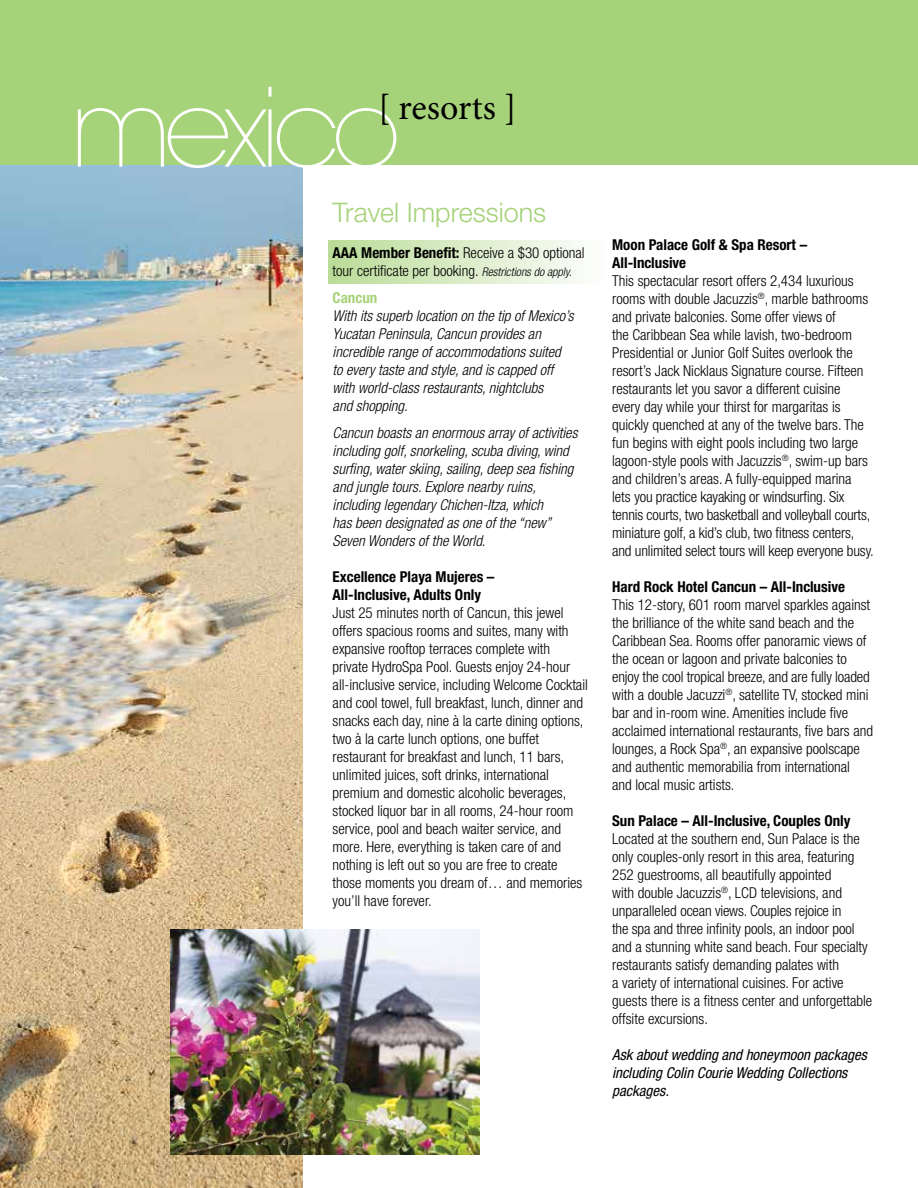
<style>
.page{position:relative;width:918px;height:1188px;background:#fff}
.page>*{position:absolute;margin:0;border:0;box-sizing:border-box;transform-origin:0 0}
.t1{font:200 108px "ITC Avant Garde Std";letter-spacing:-.07em;color:#fff}
.t2{font:36px "Minion Pro";color:#000}
.t3{font:300 27px "Helvetica Neue LT Std";color:#a6d279}
.t4{font:300 condensed 15px/18px "Helvetica Neue LT Std";color:#000}
.t5{font:italic 300 condensed 15px/18px "Helvetica Neue LT Std";color:#000}
.t6{font:700 condensed 15px/18px "Helvetica Neue LT Std";color:#000}
.t7{font:italic condensed 15px/18px "Helvetica Neue LT Std";color:#000}
.t8{font:700 condensed 15px "Helvetica Neue LT Std";color:#a6d279}
.s1{font-weight:700}
.s2{font-style:italic;font-size:12px}
</style>
<div class="page">
<div style="left:328px;top:240px;width:277px;height:44px;background:linear-gradient(to right,#badc97,#fefefd)"></div>
<img style="left:0;top:165px;width:302px;height:1023px">
<div style="left:0;top:0;width:918px;height:165px;background:#a6d279"></div>
<img style="left:170px;top:930px;width:310px;height:224px">
<h1 class="t1" style="left:69px;top:64px;width:333px">mexico</h1>
<h3 class="t3" style="left:333px;top:196px;width:215px">Travel Impressions</h3>
<p class="t4" style="left:333px;top:244px;width:253px"><span class="s1">AAA Member Benefit:</span> Receive a $30 optional tour certificate per booking. <span class="s2">Restrictions do apply.</span></p>
<p class="t8" style="left:333px;top:289px;width:46px">Cancun</p>
<p class="t5" style="left:333px;top:307px;width:243px">With its superb location on the tip of Mexico’s Yucatan Peninsula, Cancun provides an incredible range of accommodations suited to every taste and style, and is capped off with world-class restaurants, nightclubs<br>and shopping.</p>
<p class="t5" style="left:333px;top:424px;width:246px">Cancun boasts an enormous array of activities including golf, snorkeling, scuba diving, wind surfing, water skiing, sailing, deep sea fishing and jungle tours. Explore nearby ruins, including legendary Chichen-Itza, which<br>has been designated as one of the “new” Seven Wonders of the World.</p>
<p class="t6" style="left:333px;top:568px;width:163px">Excellence Playa Mujeres –<br>All-Inclusive, Adults Only</p>
<p class="t4" style="left:333px;top:604px;width:257px">Just 25 minutes north of Cancun, this jewel offers spacious rooms and suites, many with expansive rooftop terraces complete with private HydroSpa Pool. Guests enjoy 24-hour all-inclusive service, including Welcome Cocktail and cool towel, full breakfast, lunch, dinner and snacks each day, nine à la carte dining options, two à la carte lunch options, one buffet restaurant for breakfast and lunch, 11 bars, unlimited juices, soft drinks, international premium and domestic alcoholic beverages, stocked liquor bar in all rooms, 24-hour room service, pool and beach waiter service, and more. Here, everything is taken care of and nothing is left out so you are free to create those moments you dream of… and memories you’ll have forever.</p>
<h2 class="t2" style="left:378px;top:83px;width:140px">[ resorts ]</h2>
<p class="t6" style="left:612px;top:235px;width:196px">Moon Palace Golf &amp; Spa Resort –<br>All-Inclusive</p>
<p class="t4" style="left:612px;top:271px;width:263px">This spectacular resort offers 2,434 luxurious rooms with double Jacuzzis<sup>®</sup>, marble bathrooms and private balconies. Some offer views of<br>the Caribbean Sea while lavish, two-bedroom Presidential or Junior Golf Suites overlook the resort’s Jack Nicklaus Signature course. Fifteen restaurants let you savor a different cuisine<br>every day while your thirst for margaritas is quickly quenched at any of the twelve bars. The fun begins with eight pools including two large lagoon-style pools with Jacuzzis<sup>®</sup>, swim-up bars and children’s areas. A fully-equipped marina lets you practice kayaking or windsurfing. Six tennis courts, two basketball and volleyball courts, miniature golf, a kid’s club, two fitness centers, and unlimited select tours will keep everyone busy.</p>
<p class="t6" style="left:612px;top:577px;width:234px">Hard Rock Hotel Cancun – All-Inclusive</p>
<p class="t4" style="left:612px;top:595px;width:262px">This 12-story, 601 room marvel sparkles against the brilliance of the white sand beach and the Caribbean Sea. Rooms offer panoramic views of the ocean or lagoon and private balconies to enjoy the cool tropical breeze, and are fully loaded with a double Jacuzzi<sup>®</sup>, satellite TV, stocked mini bar and in-room wine. Amenities include five acclaimed international restaurants, five bars and lounges, a Rock Spa<sup>®</sup>, an expansive poolscape and authentic memorabilia from international and local music artists.</p>
<p class="t6" style="left:612px;top:811px;width:240px">Sun Palace – All-Inclusive, Couples Only</p>
<p class="t4" style="left:612px;top:829px;width:262px">Located at the southern end, Sun Palace is the only couples-only resort in this area, featuring 252 guestrooms, all beautifully appointed<br>with double Jacuzzis<sup>®</sup>, LCD televisions, and unparalleled ocean views. Couples rejoice in<br>the spa and three infinity pools, an indoor pool and a stunning white sand beach. Four specialty restaurants satisfy demanding palates with<br>a variety of international cuisines. For active guests there is a fitness center and unforgettable offsite excursions.</p>
<p class="t7" style="left:612px;top:1046px;width:256px">Ask about wedding and honeymoon packages including Colin Courie Wedding Collections packages.</p>
</div>
